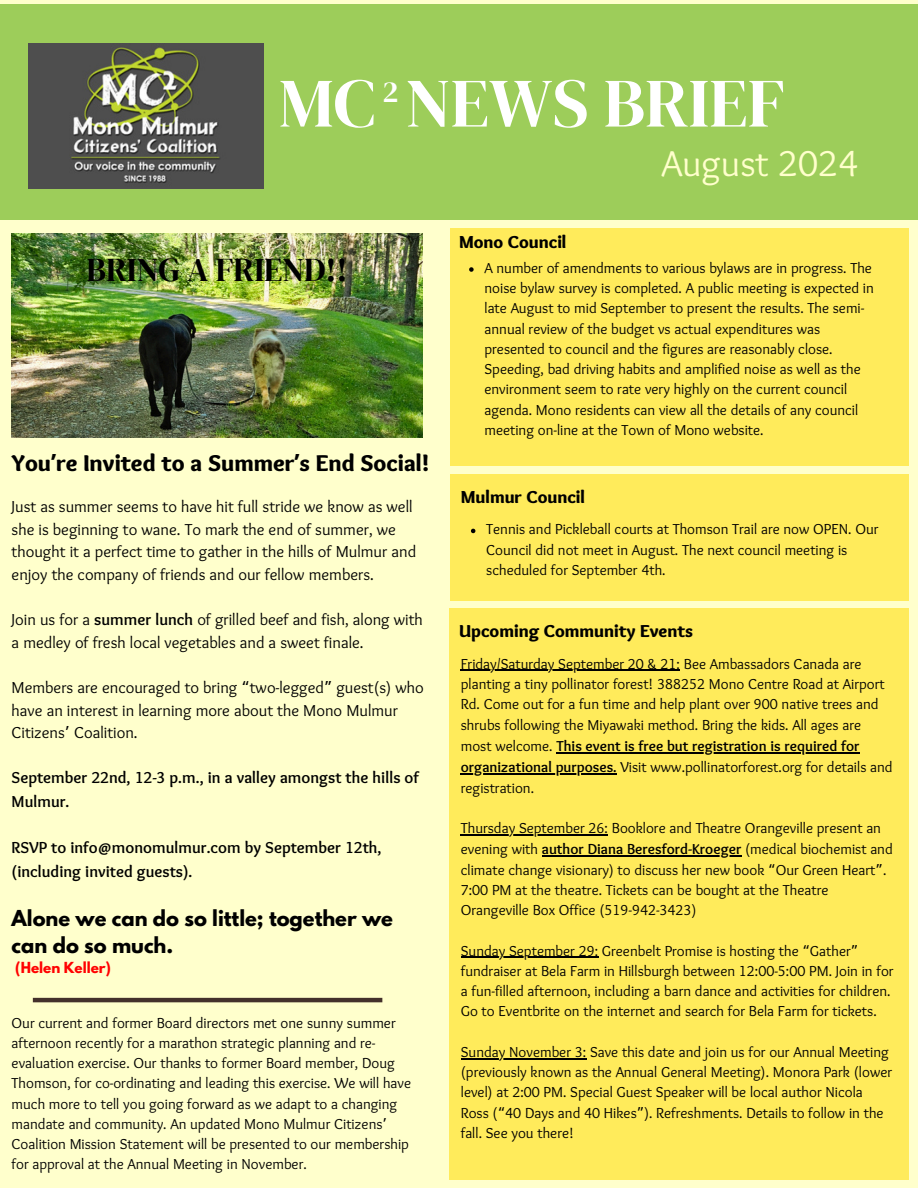
<style>
.page{position:relative;width:918px;height:1188px;background:#ffc}
.page>*{position:absolute;margin:0;border:0;box-sizing:border-box;transform-origin:0 0}
.t1{font:69.15px "DM Serif Display";color:#fff}
.t2{font:37.35px "Sukar";color:#ffc}
.t3{font:33px "DM Serif Display";color:#000}
.t4{font:30px "DM Serif Display";color:#fff}
.t5{font:900 23.85px "Sukar";color:#000}
.t6{font:700 19.5px/27px "League Spartan";color:#000}
.t7{font:900 18px "Sukar";color:#000}
.t8{font:16.5px/22.5px "Sukar";color:#000}
.t9{font:700 16.5px/23.7px "Sukar";color:#000}
.t10{font:15px/20.2px "Sukar";color:#000}
.t11{font:700 13.5px "League Spartan";color:#f00}
.s1{font-family:"Noto Sans";font-weight:700}
.s2{font-weight:700}
.s3{font-family:"Noto Sans Gurmukhi"}
</style>
<div class="page">
<div style="left:0;top:4px;width:918px;height:216px;background:#9dcd5a"></div>
<div style="left:450px;top:228px;width:458px;height:238px;background:#ffeb5b"></div>
<div style="left:450px;top:474px;width:458px;height:126px;background:#ffeb5b"></div>
<div style="left:450px;top:608px;width:459px;height:572px;background:#ffeb5b"></div>
<img style="left:12px;top:234px;width:410px;height:203px">
<img style="left:29px;top:44px;width:235px;height:145px">
<hr style="left:33px;top:998px;width:349px;height:4px;background:#44312b">
<svg style="left:469px;top:267px;width:5px;height:5px"></svg>
<svg style="left:471px;top:529px;width:4px;height:4px"></svg>
<hr style="left:461px;top:670px;width:219px;height:1px;background:#000">
<hr style="left:556px;top:752px;width:304px;height:1px;background:#000">
<hr style="left:461px;top:773px;width:156px;height:2px;background:#000">
<hr style="left:461px;top:834px;width:147px;height:1px;background:#000">
<hr style="left:542px;top:856px;width:199px;height:1px;background:#000">
<hr style="left:461px;top:957px;width:137px;height:1px;background:#000">
<hr style="left:461px;top:1058px;width:125px;height:1px;background:#000">
<p class="t1" style="left:279px;top:55px;width:507px">MC NEWS BRIEF</p>
<h3 class="t4" style="left:382px;top:71px;width:17px">2</h3>
<h3 class="t3" style="left:86px;top:247px;width:263px">BRING A FRIEND!!</h3>
<p class="t5" style="left:12px;top:449px;width:419px">You<span class="s1">’</span>re Invited to a Summer<span class="s1">’</span>s End Social!</p>
<h2 class="t8" style="left:12px;top:497px;width:406px">Just as summer seems to have hit full stride we know as well she is beginning to wane. To mark the end of summer, we thought it a perfect time to gather in the hills of Mulmur and enjoy the company of friends and our fellow members.</h2>
<h3 class="t8" style="left:12px;top:609px;width:413px;line-height:23.7px">Join us for a <span class="s2">summer lunch</span> of grilled beef and fish, along with a medley of fresh local vegetables and a sweet finale.</h3>
<h4 class="t8" style="left:12px;top:678px;width:414px">Members are encouraged to bring <span class="s3">“</span>two-legged<span class="s3">”</span> guest(s) who have an interest in learning more about the Mono Mulmur<br>Citizens<span class="s3">’</span> Coalition.</h4>
<p class="t9" style="left:12px;top:767px;width:409px">September 22nd, 12-3 p.m., in a valley amongst the hills of<br>Mulmur.</p>
<p class="t9" style="left:12px;top:837px;width:372px">RSVP to info@monomulmur.com by September 12th, (including invited guests).</p>
<p class="t6" style="left:12px;top:907px;width:383px">Alone we can do so little; together we can do so much.</p>
<p class="t11" style="left:15px;top:961px;width:97px">(Helen Keller)</p>
<p class="t10" style="left:12px;top:1014px;width:401px">Our current and former Board directors met one sunny summer afternoon recently for a marathon strategic planning and re&shy;evaluation exercise. Our thanks to former Board member, Doug Thomson, for co-ordinating and leading this exercise. We will have much more to tell you going forward as we adapt to a changing mandate and community. An updated Mono Mulmur Citizens<span class="s3">’ </span>Coalition Mission Statement will be presented to our membership for approval at the Annual Meeting in November.</p>
<h6 class="t7" style="left:459px;top:231px;width:109px">Mono Council</h6>
<p class="t2" style="left:662px;top:142px;width:198px">August 2024</p>
<h6 class="t10" style="left:484px;top:259px;width:391px">A number of amendments to various bylaws are in progress. The noise bylaw survey is completed. A public meeting is expected in late August to mid September to present the results. The semi&shy;annual review of the budget vs actual expenditures was presented to council and the figures are reasonably close.<br>Speeding, bad driving habits and amplified noise as well as the environment seem to rate very highly on the current council agenda. Mono residents can view all the details of any council meeting on-line at the Town of Mono website.</h6>
<p class="t7" style="left:461px;top:486px;width:126px">Mulmur Council</p>
<h5 class="t10" style="left:486px;top:520px;width:394px">Tennis and Pickleball courts at Thomson Trail are now OPEN. Our<br>Council did not meet in August. The next council meeting is scheduled for September 4th.</h5>
<p class="t7" style="left:459px;top:621px;width:236px">Upcoming Community Events</p>
<h5 class="t10" style="left:461px;top:655px;width:425px">Friday/Saturday September 20 &amp; 21: Bee Ambassadors Canada are planting a tiny pollinator forest! 388252 Mono Centre Road at Airport Rd. Come out for a fun time and help plant over 900 native trees and shrubs following the Miyawaki method. Bring the kids. All ages are most welcome. <span class="s2">This event is free but registration is required for</span></h5>
<h5 class="t10" style="left:461px;top:758px;width:433px"><span class="s2">organizational purposes.</span> Visit www.pollinatorforest.org for details and registration.</h5>
<p class="t10" style="left:461px;top:818px;width:434px;line-height:21.3px">Thursday September 26: Booklore and Theatre Orangeville present an evening with <span class="s2">author Diana Beresford-Kroeger</span> (medical biochemist and</p>
<h5 class="t10" style="left:461px;top:861px;width:427px">climate change visionary) to discuss her new book <span class="s3">“</span>Our Green Heart<span class="s3">”</span>.<br>7:00 PM at the theatre. Tickets can be bought at the Theatre<br>Orangeville Box Office (519-942-3423)</h5>
<p class="t10" style="left:461px;top:942px;width:434px">Sunday September 29: Greenbelt Promise is hosting the <span class="s3">“</span>Gather<span class="s3">” </span>fundraiser at Bela Farm in Hillsburgh between 12:00-5:00 PM. Join in for a fun-filled afternoon, including a barn dance and activities for children.<br>Go to Eventbrite on the internet and search for Bela Farm for tickets.</p>
<p class="t10" style="left:461px;top:1043px;width:433px">Sunday November 3: Save this date and join us for our Annual Meeting (previously known as the Annual General Meeting). Monora Park (lower level) at 2:00 PM. Special Guest Speaker will be local author Nicola Ross (<span class="s3">“</span>40 Days and 40 Hikes<span class="s3">”</span>). Refreshments. Details to follow in the fall. See you there!</p>
</div>
